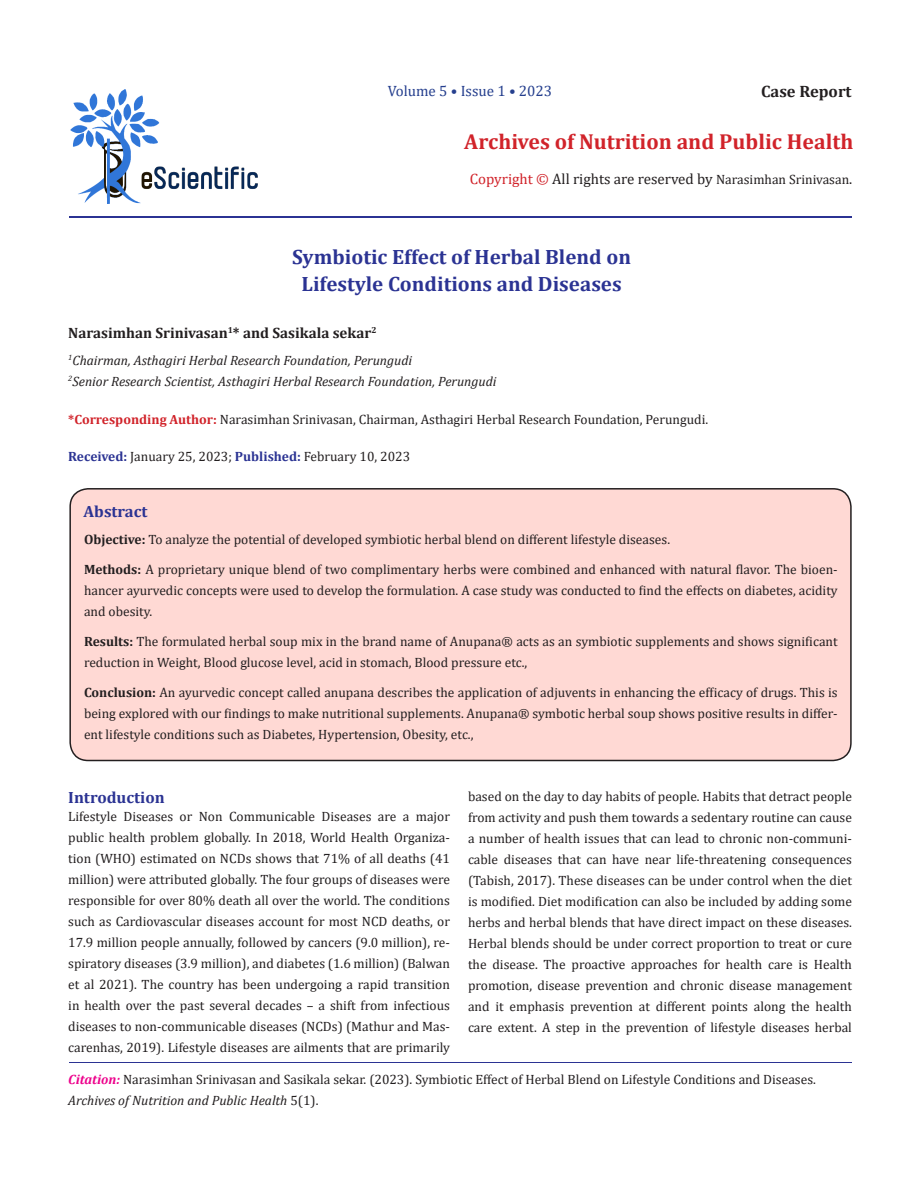
<style>
.page{position:relative;width:918px;height:1188px;background:#fff}
.page>*{position:absolute;margin:0;border:0;box-sizing:border-box;transform-origin:0 0}
.t1{font:700 21.75px "Cambria";color:#d1232a}
.t2{font:700 20.85px "Cambria";color:#2b3393}
.t3{font:700 16.5px "Cambria";color:#231f20}
.t4{font:700 16.35px "Cambria";color:#2b3393}
.t5{font:15px "Cambria";color:#231f20}
.t6{font:700 15px "Cambria";color:#231f20}
.t7{font:15px "Cambria";color:#253f8e}
.t8{font:13.5px/21px "Cambria";color:#231f20;text-align:justify}
.t9{font:italic 13.5px "Cambria";color:#231f20}
.s1{color:#d1232a}
.s2{font-size:13.5px}
.s3{font-weight:700;font-size:13.35px;color:#d1232a}
.s4{font-weight:700;color:#2b3393}
.s5{font-weight:700}
.s6{font-weight:700;font-style:italic;color:#ed028c}
.s7{font-style:italic}
</style>
<div class="page">
<div style="left:70px;top:489px;width:781px;height:272px;background:#ffd9d4;border-radius:18px"></div>
<div style="left:69px;top:488px;width:783px;height:273px;border:2px solid #231f20;border-radius:18px"></div>
<img style="left:70px;top:89px;width:187px;height:114px">
<hr style="left:69px;top:216px;width:782px;height:2px;background:#2b3393">
<hr style="left:69px;top:1062px;width:782px;height:1px;background:#2b3393">
<p class="t7" style="left:388px;top:82px;width:166px">Volume 5 • Issue 1 • 2023</p>
<p class="t3" style="left:761px;top:80px;width:92px">Case Report</p>
<p class="t1" style="left:464px;top:126px;width:391px">Archives of Nutrition and Public Health</p>
<p class="t5" style="left:470px;top:170px;width:384px"><span class="s1">Copyright ©</span> All rights are reserved by <span class="s2">Narasimhan Srinivasan</span>.</p>
<p class="t2" style="left:292px;top:242px;width:340px">Symbiotic Effect of Herbal Blend on</p>
<p class="t2" style="left:301px;top:269px;width:322px">Lifestyle Conditions and Diseases</p>
<p class="t6" style="left:68px;top:322px;width:310px">Narasimhan Srinivasan<sup>1</sup>* and Sasikala sekar<sup>2</sup></p>
<p class="t9" style="left:68px;top:350px;width:345px"><sup>1</sup>Chairman, Asthagiri Herbal Research Foundation, Perungudi</p>
<p class="t9" style="left:68px;top:371px;width:430px"><sup>2</sup>Senior Research Scientist, Asthagiri Herbal Research Foundation, Perungudi</p>
<p class="t8" style="left:68px;top:409px;width:641px"><span class="s3">*Corresponding Author:</span> Narasimhan Srinivasan, Chairman, Asthagiri Herbal Research Foundation, Perungudi.</p>
<p class="t8" style="left:68px;top:446px;width:343px"><span class="s4">Received:</span> January 25, 2023; <span class="s4">Published:</span> February 10, 2023</p>
<p class="t4" style="left:84px;top:500px;width:65px">Abstract</p>
<p class="t8" style="left:84px;top:528px;width:588px"><span class="s5">Objective:</span> To analyze the potential of developed symbiotic herbal blend on different lifestyle diseases.</p>
<p class="t8" style="left:84px;top:558px;width:755px"><span class="s5">Methods:</span> A proprietary unique blend of two complimentary herbs were combined and enhanced with natural flavor. The bioen&shy;hancer ayurvedic concepts were used to develop the formulation. A case study was conducted to find the effects on diabetes, acidity and obesity.</p>
<p class="t8" style="left:84px;top:630px;width:755px"><span class="s5">Results:</span> The formulated herbal soup mix in the brand name of Anupana® acts as an symbiotic supplements and shows significant reduction in Weight, Blood glucose level, acid in stomach, Blood pressure etc.,</p>
<p class="t8" style="left:84px;top:681px;width:755px"><span class="s5">Conclusion:</span> An ayurvedic concept called anupana describes the application of adjuvents in enhancing the efficacy of drugs. This is being explored with our findings to make nutritional supplements. Anupana® symbotic herbal soup shows positive results in differ&shy;ent lifestyle conditions such as Diabetes, Hypertension, Obesity, etc.,</p>
<p class="t4" style="left:68px;top:785px;width:98px">Introduction</p>
<p class="t8" style="left:68px;top:805px;width:383px">Lifestyle Diseases or Non Communicable Diseases are a major public health problem globally. In 2018, World Health Organiza&shy;tion (WHO) estimated on NCDs shows that 71% of all deaths (41 million) were attributed globally. The four groups of diseases were responsible for over 80% death all over the world. The conditions such as Cardiovascular diseases account for most NCD deaths, or 17.9 million people annually, followed by cancers (9.0 million), re&shy;spiratory diseases (3.9 million), and diabetes (1.6 million) (Balwan et al 2021). The country has been undergoing a rapid transition in health over the past several decades – a shift from infectious diseases to non-communicable diseases (NCDs) (Mathur and Mas&shy;carenhas, 2019). Lifestyle diseases are ailments that are primarily</p>
<p class="t8" style="left:468px;top:786px;width:386px">based on the day to day habits of people. Habits that detract people from activity and push them towards a sedentary routine can cause a number of health issues that can lead to chronic non-communi&shy;cable diseases that can have near life-threatening consequences (Tabish, 2017). These diseases can be under control when the diet is modified. Diet modification can also be included by adding some herbs and herbal blends that have direct impact on these diseases.<br>Herbal blends should be under correct proportion to treat or cure the disease. The proactive approaches for health care is Health promotion, disease prevention and chronic disease management and it emphasis prevention at different points along the health care extent. A step in the prevention of lifestyle diseases herbal</p>
<p class="t8" style="left:68px;top:1069px;width:749px"><span class="s6">Citation:</span> Narasimhan Srinivasan and Sasikala sekar. (2023). Symbiotic Effect of Herbal Blend on Lifestyle Conditions and Diseases.<br><span class="s7">Archives of Nutrition and Public Health</span> 5(1).</p>
</div>
